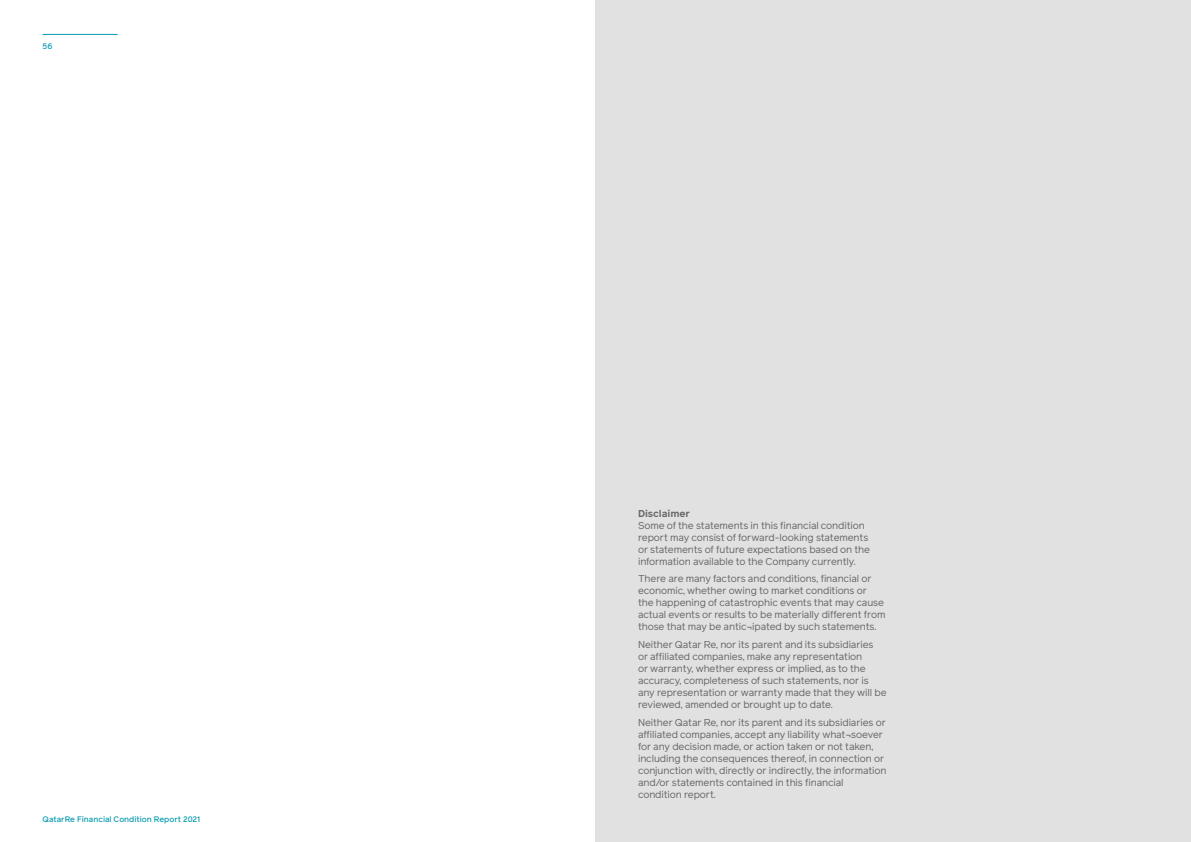
<style>
.page{position:relative;width:1191px;height:842px;background:#fff}
.page>*{position:absolute;margin:0;border:0;box-sizing:border-box;transform-origin:0 0}
.t1{font:10px/12px "Reader";letter-spacing:-.01em;color:#676769}
.t2{font:700 10px "Reader";letter-spacing:-.01em;color:#676769}
.t3{font:500 8px "Reader";color:#089cb0}
</style>
<div class="page">
<hr style="left:43px;top:34px;width:75px;height:1px;background:#089cb0">
<div style="left:595px;top:0;width:596px;height:842px;background:#e1e1e1"></div>
<p class="t3" style="left:43px;top:41px;width:11px">56</p>
<p class="t3" style="left:43px;top:813px;width:159px">QatarRe Financial Condition Report 2021</p>
<p class="t2" style="left:638px;top:506px;width:53px">Disclaimer</p>
<p class="t1" style="left:638px;top:519px;width:233px">Some of the statements in this financial condition report may consist of forward‑looking statements or statements of future expectations based on the information available to the Company currently.</p>
<p class="t1" style="left:638px;top:573px;width:249px">There are many factors and conditions, financial or economic, whether owing to market conditions or<br>the happening of catastrophic events that may cause actual events or results to be materially different from those that may be antic¬ipated by such statements.</p>
<p class="t1" style="left:638px;top:638px;width:250px">Neither Qatar Re, nor its parent and its subsidiaries<br>or affiliated companies, make any representation<br>or warranty, whether express or implied, as to the accuracy, completeness of such statements, nor is any representation or warranty made that they will be reviewed, amended or brought up to date.</p>
<p class="t1" style="left:638px;top:716px;width:250px">Neither Qatar Re, nor its parent and its subsidiaries or affiliated companies, accept any liability what¬soever for any decision made, or action taken or not taken, including the consequences thereof, in connection or conjunction with, directly or indirectly, the information and/or statements contained in this financial condition report.</p>
</div>
